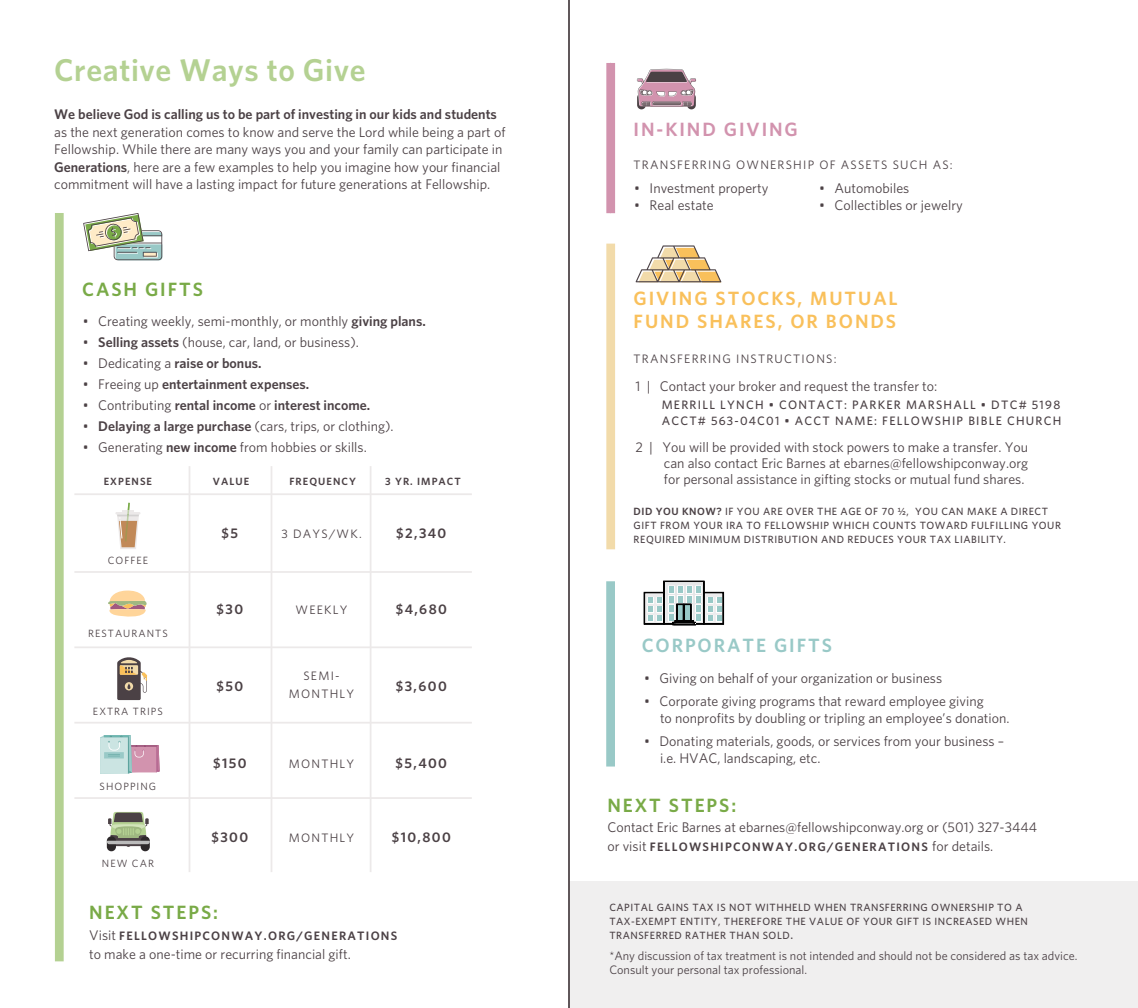
<style>
.page{position:relative;width:1138px;height:1008px;background:#fff}
.page>*{position:absolute;margin:0;border:0;box-sizing:border-box;transform-origin:0 0}
.t1{font:600 31.5px "Whitney";letter-spacing:.02em;color:#b4d192}
.t2{font:600 19.25px/22.8px "Whitney";letter-spacing:.1em;color:#f9c05b}
.t3{font:600 19.25px "Whitney";letter-spacing:.1em;color:#79aa47}
.t4{font:600 19.25px "Whitney";letter-spacing:.1em;color:#99c9c7}
.t5{font:600 19.25px "Whitney";letter-spacing:.1em;color:#d293ae}
.t6{font:14px/17.5px "Whitney";color:#4b4145}
.t7{font:600 14px "Whitney";color:#4b4145}
.t8{font:12.25px/14px "Whitney";color:#4b4145}
.t9{font:500 12.25px/15.8px "Whitney";letter-spacing:.1em;color:#4b4145}
.t10{font:12.25px/17.5px "Whitney";letter-spacing:.1em;color:#4b4145;text-align:center}
.t11{font:600 12.25px "Whitney";letter-spacing:.1em;color:#4b4145}
.t12{font:500 10.5px/14px "Whitney";letter-spacing:.05em;color:#4b4145}
.t13{font:10.5px "Whitney";letter-spacing:.1em;color:#4b4145}
.t14{font:600 10.5px "Whitney";letter-spacing:.1em;color:#4b4145}
.s1{font-weight:600}
.s2{font-weight:400}
.s3{font-weight:400;font-size:14px}
.s4{font-size:12.25px}
</style>
<div class="page">
<div style="left:569px;top:881px;width:569px;height:127px;background:#f0efef"></div>
<div style="left:55px;top:213px;width:9px;height:748px;background:#b4d192"></div>
<div style="left:606px;top:63px;width:9px;height:150px;background:#d293ae"></div>
<svg style="left:83px;top:213px;width:79px;height:47px"></svg>
<div style="left:606px;top:581px;width:9px;height:186px;background:#99c9c7"></div>
<svg style="left:644px;top:581px;width:80px;height:45px"></svg>
<svg style="left:637px;top:69px;width:59px;height:40px"></svg>
<div style="left:606px;top:244px;width:9px;height:305px;background:#f2dbaa"></div>
<svg style="left:635px;top:245px;width:86px;height:37px"></svg>
<hr style="left:74px;top:493px;width:398px;height:2px;background:#ece9e9">
<hr style="left:74px;top:571px;width:398px;height:2px;background:#ece9e9">
<hr style="left:74px;top:646px;width:398px;height:2px;background:#ece9e9">
<hr style="left:74px;top:722px;width:398px;height:2px;background:#ece9e9">
<hr style="left:74px;top:797px;width:398px;height:2px;background:#ece9e9">
<hr style="left:370px;top:466px;width:1px;height:406px;background:#ece9e9">
<hr style="left:270px;top:466px;width:2px;height:406px;background:#ece9e9">
<hr style="left:189px;top:466px;width:1px;height:406px;background:#ece9e9">
<hr style="left:115px;top:512px;width:25px;height:3px;background:#ece9e9">
<svg style="left:117px;top:503px;width:22px;height:46px"></svg>
<svg style="left:117px;top:657px;width:30px;height:43px"></svg>
<svg style="left:100px;top:735px;width:60px;height:39px;background:#cac6ce"></svg>
<div style="left:141px;top:836px;width:9px;height:15px;background:#2d282a;border-radius:5px"></div>
<div style="left:107px;top:836px;width:9px;height:15px;background:#2d282a;border-radius:5px"></div>
<svg style="left:107px;top:812px;width:43px;height:35px"></svg>
<svg style="left:108px;top:590px;width:39px;height:27px"></svg>
<hr style="left:568px;top:0;width:2px;height:1008px;background:#4b4145">
<h1 class="t1" style="left:54px;top:49px;width:313px">Creative Ways to Give</h1>
<p class="t7" style="left:54px;top:105px;width:444px">We believe God is calling us to be part of investing in our kids and students</p>
<p class="t6" style="left:54px;top:123px;width:453px">as the next generation comes to know and serve the Lord while being a part of Fellowship. While there are many ways you and your family can participate in <span class="s1">Generations</span>, here are a few examples to help you imagine how your financial commitment will have a lasting impact for future generations at Fellowship.</p>
<h2 class="t3" style="left:82px;top:276px;width:122px">CASH GIFTS</h2>
<p class="t6" style="left:83px;top:312px;width:344px">• Creating weekly, semi-monthly, or monthly <span class="s1">giving plans.</span></p>
<p class="t6" style="left:83px;top:333px;width:277px">• <span class="s1">Selling assets</span> (house, car, land, or business).</p>
<p class="t7" style="left:83px;top:354px;width:180px"><span class="s2">• Dedicating a</span> raise or bonus.</p>
<p class="t7" style="left:83px;top:375px;width:228px"><span class="s2">• Freeing up</span> entertainment expenses.</p>
<p class="t7" style="left:83px;top:396px;width:289px"><span class="s2">• Contributing</span> rental income <span class="s2">or</span> interest income.</p>
<p class="t6" style="left:83px;top:417px;width:312px">• <span class="s1">Delaying a large purchase</span> (cars, trips, or clothing).</p>
<p class="t6" style="left:83px;top:438px;width:285px">• Generating <span class="s1">new income</span> from hobbies or skills.</p>
<p class="t14" style="left:104px;top:474px;width:50px">EXPENSE</p>
<p class="t14" style="left:213px;top:474px;width:38px">VALUE</p>
<p class="t14" style="left:289px;top:474px;width:68px">FREQUENCY</p>
<p class="t14" style="left:385px;top:474px;width:77px">3 YR. IMPACT</p>
<p class="t13" style="left:108px;top:553px;width:42px">COFFEE</p>
<p class="t13" style="left:88px;top:626px;width:81px">RESTAURANTS</p>
<p class="t13" style="left:93px;top:705px;width:71px">EXTRA TRIPS</p>
<p class="t13" style="left:100px;top:780px;width:58px">SHOPPING</p>
<p class="t13" style="left:102px;top:856px;width:54px">NEW CAR</p>
<p class="t7" style="left:222px;top:524px;width:18px">$5</p>
<p class="t8" style="left:281px;top:526px;width:82px">3 DAYS/WK.</p>
<p class="t7" style="left:396px;top:524px;width:52px">$2,340</p>
<p class="t7" style="left:217px;top:600px;width:28px">$30</p>
<p class="t8" style="left:295px;top:603px;width:53px">WEEKLY</p>
<p class="t7" style="left:396px;top:600px;width:53px">$4,680</p>
<p class="t7" style="left:216px;top:677px;width:28px">$50</p>
<p class="t10" style="left:289px;top:667px;width:67px">SEMI-<br>MONTHLY</p>
<p class="t7" style="left:396px;top:677px;width:52px">$3,600</p>
<p class="t7" style="left:213px;top:753px;width:35px">$150</p>
<p class="t10" style="left:289px;top:754px;width:67px">MONTHLY</p>
<p class="t7" style="left:395px;top:753px;width:53px">$5,400</p>
<p class="t7" style="left:211px;top:828px;width:38px">$300</p>
<p class="t10" style="left:289px;top:829px;width:67px">MONTHLY</p>
<p class="t7" style="left:392px;top:828px;width:61px">$10,800</p>
<h2 class="t3" style="left:89px;top:899px;width:130px">NEXT STEPS:</h2>
<p class="t11" style="left:89px;top:927px;width:310px"><span class="s3">Visit</span> FELLOWSHIPCONWAY.ORG/GENERATIONS</p>
<p class="t6" style="left:89px;top:945px;width:263px">to make a one-time or recurring financial gift.</p>
<h2 class="t5" style="left:633px;top:116px;width:166px">IN-KIND GIVING</h2>
<p class="t10" style="left:633px;top:155px;width:320px">TRANSFERRING OWNERSHIP OF ASSETS SUCH AS:</p>
<p class="t6" style="left:634px;top:179px;width:136px">• Investment property</p>
<p class="t6" style="left:634px;top:196px;width:81px">• Real estate</p>
<p class="t6" style="left:819px;top:179px;width:92px">• Automobiles</p>
<p class="t6" style="left:819px;top:196px;width:145px">• Collectibles or jewelry</p>
<h2 class="t2" style="left:633px;top:287px;width:266px">GIVING STOCKS, MUTUAL<br>FUND SHARES, OR BONDS</h2>
<p class="t10" style="left:633px;top:350px;width:204px">TRANSFERRING INSTRUCTIONS:</p>
<p class="t9" style="left:661px;top:397px;width:401px">MERRILL LYNCH • CONTACT: PARKER MARSHALL • DTC# 5198<br>ACCT# 563-04C01 • ACCT NAME: FELLOWSHIP BIBLE CHURCH</p>
<p class="t6" style="left:635px;top:377px;width:303px">1 | Contact your broker and request the transfer to:</p>
<p class="t6" style="left:664px;top:439px;width:366px;line-height:15.8px;text-align:justify;text-indent:-28px">2 | You will be provided with stock powers to make a transfer. You can also contact Eric Barnes at ebarnes@fellowshipconway.org for personal assistance in gifting stocks or mutual fund shares.</p>
<p class="t12" style="left:633px;top:505px;width:429px"><span class="s1">DID YOU KNOW?</span> IF YOU ARE OVER THE AGE OF 70 ½, YOU CAN MAKE A DIRECT<br>GIFT FROM YOUR IRA TO FELLOWSHIP WHICH COUNTS TOWARD FULFILLING YOUR<br>REQUIRED MINIMUM DISTRIBUTION AND REDUCES YOUR TAX LIABILITY.</p>
<h2 class="t4" style="left:641px;top:633px;width:192px">CORPORATE GIFTS</h2>
<p class="t6" style="left:644px;top:669px;width:299px">• Giving on behalf of your organization or business</p>
<p class="t6" style="left:660px;top:692px;width:351px;text-indent:-16px">• Corporate giving programs that reward employee giving<br>to nonprofits by doubling or tripling an employee’s donation.</p>
<p class="t6" style="left:660px;top:732px;width:346px;text-indent:-16px">• Donating materials, goods, or services from your business – i.e. HVAC, landscaping, etc.</p>
<h2 class="t3" style="left:607px;top:793px;width:130px">NEXT STEPS:</h2>
<p class="t6" style="left:607px;top:818px;width:431px">Contact Eric Barnes at ebarnes@fellowshipconway.org or (501) 327-3444</p>
<p class="t11" style="left:607px;top:838px;width:387px"><span class="s3">or visit</span> FELLOWSHIPCONWAY.ORG/GENERATIONS <span class="s3">for details.</span></p>
<p class="t12" style="left:609px;top:900px;width:420px">CAPITAL GAINS TAX IS NOT WITHHELD WHEN TRANSFERRING OWNERSHIP TO A<br>TAX-EXEMPT ENTITY, THEREFORE THE VALUE OF YOUR GIFT IS INCREASED WHEN<br>TRANSFERRED RATHER THAN SOLD<span class="s4">.</span></p>
<p class="t8" style="left:609px;top:948px;width:469px">*Any discussion of tax treatment is not intended and should not be considered as tax advice.<br>Consult your personal tax professional.</p>
</div>
